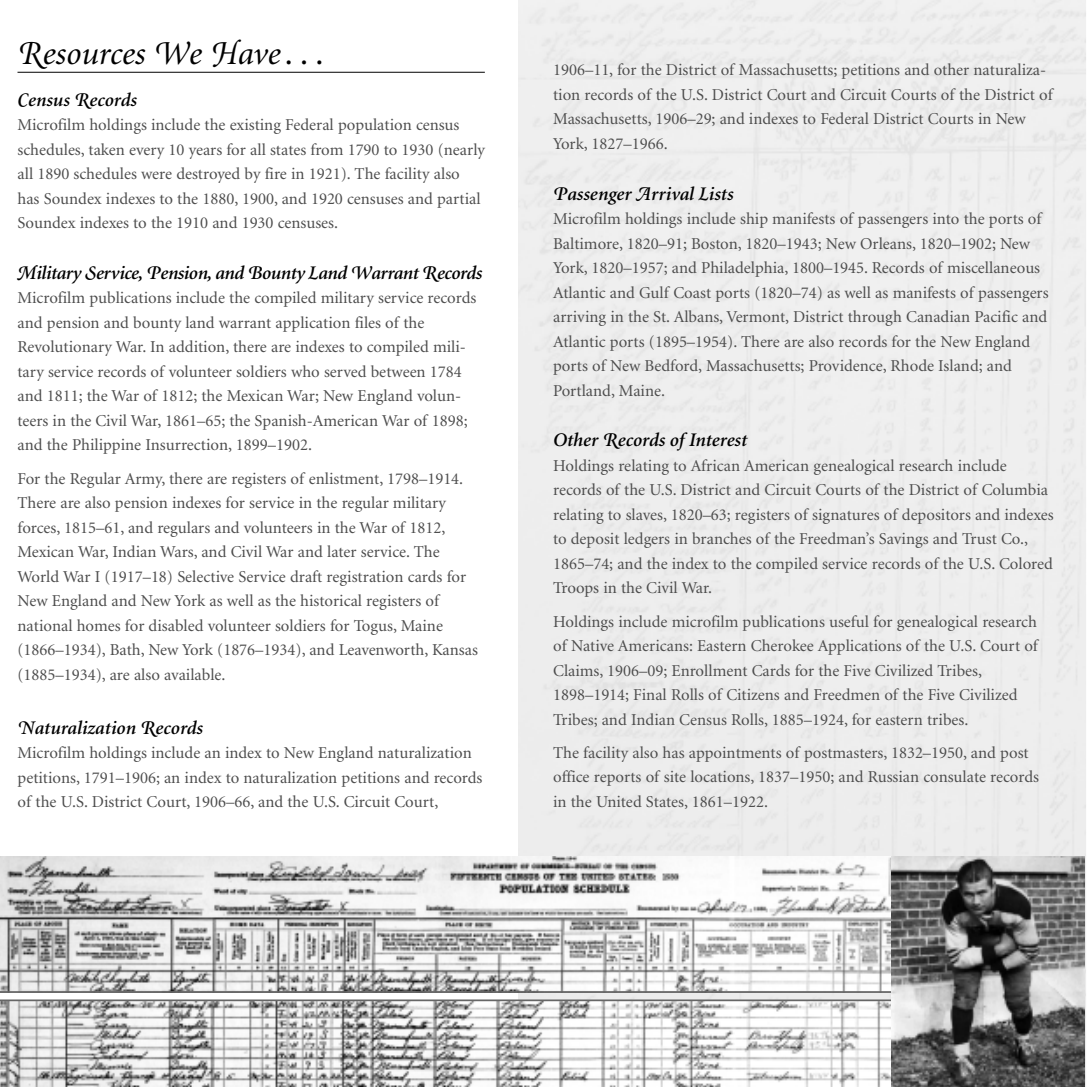
<style>
.page{position:relative;width:1087px;height:1087px;background:#fff}
.page>*{position:absolute;margin:0;border:0;box-sizing:border-box;transform-origin:0 0}
.t1{font:italic 33.25px "Minion";color:#000}
.t2{font:italic 600 19.25px "Minion";color:#000}
.t3{font:italic 600 19.25px "Minion";letter-spacing:-.025em;color:#000}
.t4{font:16.62px/24.5px "Minion";color:#4d4d4d}
.s1{font-family:"Minion Swash"}
.s2{font-style:normal}
</style>
<div class="page">
<hr style="left:18px;top:72px;width:467px;height:1px;background:#000">
<img style="left:1px;top:857px;width:890px;height:134px">
<img style="left:1px;top:1001px;width:890px;height:85px">
<hr style="left:0;top:991px;width:891px;height:2px;background:#666">
<hr style="left:0;top:999px;width:891px;height:2px;background:#666">
<img style="left:891px;top:857px;width:194px;height:229px">
<hr style="left:0;top:1086px;width:1087px;height:1px;background:#a6a6a6">
<hr style="left:0;top:0;width:1px;height:1087px;background:#a6a6a6">
<h1 class="t1" style="left:18px;top:40px;width:308px"><span class="s1">R</span>esources <span class="s1">W</span>e <span class="s1">H</span>ave<span class="s2">. . .</span></h1>
<p class="t2" style="left:18px;top:92px;width:121px"><span class="s1">C</span>ensus <span class="s1">R</span>ecords</p>
<p class="t4" style="left:18px;top:114px;width:469px">Microfilm holdings include the existing Federal population census schedules, taken every 10 years for all states from 1790 to 1930 (nearly all 1890 schedules were destroyed by fire in 1921). The facility also has Soundex indexes to the 1880, 1900, and 1920 censuses and partial Soundex indexes to the 1910 and 1930 censuses.</p>
<p class="t3" style="left:18px;top:265px;width:466px"><span class="s1">M</span>ilitary <span class="s1">S</span>ervice, <span class="s1">P</span>ension, and <span class="s1">B</span>ounty <span class="s1">L</span>and <span class="s1">W</span>arrant <span class="s1">R</span>ecords</p>
<p class="t4" style="left:18px;top:287px;width:460px">Microfilm publications include the compiled military service records and pension and bounty land warrant application files of the Revolutionary War. In addition, there are indexes to compiled mili&shy;tary service records of volunteer soldiers who served between 1784 and 1811; the War of 1812; the Mexican War; New England volun&shy;teers in the Civil War, 1861–65; the Spanish-American War of 1898; and the Philippine Insurrection, 1899–1902.</p>
<p class="t4" style="left:17px;top:467px;width:462px">For the Regular Army, there are registers of enlistment, 1798–1914.<br>There are also pension indexes for service in the regular military forces, 1815–61, and regulars and volunteers in the War of 1812, Mexican War, Indian Wars, and Civil War and later service. The World War I (1917–18) Selective Service draft registration cards for New England and New York as well as the historical registers of national homes for disabled volunteer soldiers for Togus, Maine (1866–1934), Bath, New York (1876–1934), and Leavenworth, Kansas (1885–1934), are also available.</p>
<p class="t2" style="left:18px;top:720px;width:187px"><span class="s1">N</span>aturalization <span class="s1">R</span>ecords</p>
<p class="t4" style="left:18px;top:742px;width:466px">Microfilm holdings include an index to New England naturalization petitions, 1791–1906; an index to naturalization petitions and records of the U.S. District Court, 1906–66, and the U.S. Circuit Court,</p>
<p class="t4" style="left:553px;top:59px;width:501px">1906–11, for the District of Massachusetts; petitions and other naturaliza&shy;tion records of the U.S. District Court and Circuit Courts of the District of Massachusetts, 1906–29; and indexes to Federal District Courts in New York, 1827–1966.</p>
<p class="t2" style="left:553px;top:186px;width:182px"><span class="s1">P</span>assenger <span class="s1">A</span>rrival <span class="s1">L</span>ists</p>
<p class="t4" style="left:553px;top:208px;width:497px">Microfilm holdings include ship manifests of passengers into the ports of Baltimore, 1820–91; Boston, 1820–1943; New Orleans, 1820–1902; New York, 1820–1957; and Philadelphia, 1800–1945. Records of miscellaneous Atlantic and Gulf Coast ports (1820–74) as well as manifests of passengers arriving in the St. Albans, Vermont, District through Canadian Pacific and Atlantic ports (1895–1954). There are also records for the New England ports of New Bedford, Massachusetts; Providence, Rhode Island; and Portland, Maine.</p>
<p class="t2" style="left:553px;top:433px;width:195px">Other <span class="s1">R</span>ecords of Interest</p>
<p class="t4" style="left:553px;top:455px;width:502px">Holdings relating to African American genealogical research include records of the U.S. District and Circuit Courts of the District of Columbia relating to slaves, 1820–63; registers of signatures of depositors and indexes to deposit ledgers in branches of the Freedman’s Savings and Trust Co., 1865–74; and the index to the compiled service records of the U.S. Colored Troops in the Civil War.</p>
<p class="t4" style="left:553px;top:610px;width:486px">Holdings include microfilm publications useful for genealogical research of Native Americans: Eastern Cherokee Applications of the U.S. Court of Claims, 1906–09; Enrollment Cards for the Five Civilized Tribes, 1898–1914; Final Rolls of Citizens and Freedmen of the Five Civilized Tribes; and Indian Census Rolls, 1885–1924, for eastern tribes.</p>
<p class="t4" style="left:553px;top:742px;width:487px">The facility also has appointments of postmasters, 1832–1950, and post office reports of site locations, 1837–1950; and Russian consulate records in the United States, 1861–1922.</p>
</div>
